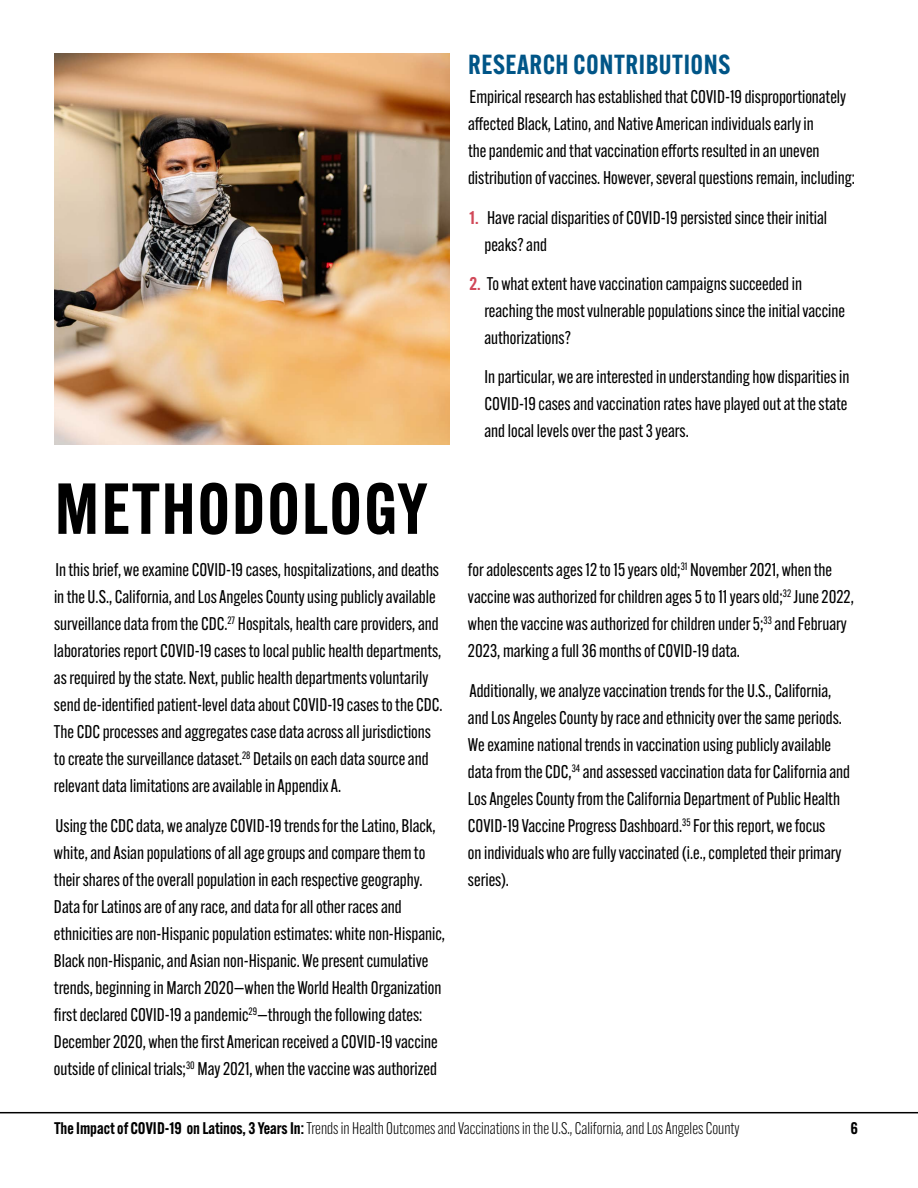
<style>
.page{position:relative;width:918px;height:1188px;background:#fff}
.page>*{position:absolute;margin:0;border:0;box-sizing:border-box;transform-origin:0 0}
.t1{font:600 70.5px "Alternate Gothic ATF";letter-spacing:.02em;color:#000}
.t2{font:600 27px "Alternate Gothic ATF";letter-spacing:.02em;color:#005587}
.t3{font:18px/27px "Alternate Gothic ATF";color:#000}
.t4{font:300 16.5px "Alternate Gothic ATF";color:#000}
.t5{font:600 16.5px "Alternate Gothic ATF";color:#000}
.s1{font-weight:600;color:#d14959}
.s2{font-weight:600}
</style>
<div class="page">
<img style="left:55px;top:53px;width:394px;height:392px">
<hr style="left:0;top:1112px;width:918px;height:1px;background:#000">
<h1 class="t1" style="left:55px;top:464px;width:374px">METHODOLOGY</h1>
<p class="t3" style="left:54px;top:556px;width:390px">In this brief, we examine COVID-19 cases, hospitalizations, and deaths in the U.S., California, and Los Angeles County using publicly available surveillance data from the CDC.<sup>27</sup> Hospitals, health care providers, and laboratories report COVID-19 cases to local public health departments, as required by the state. Next, public health departments voluntarily send de-identified patient-level data about COVID-19 cases to the CDC.<br>The CDC processes and aggregates case data across all jurisdictions to create the surveillance dataset.<sup>28</sup> Details on each data source and relevant data limitations are available in Appendix A.</p>
<p class="t3" style="left:54px;top:812px;width:393px">Using the CDC data, we analyze COVID-19 trends for the Latino, Black, white, and Asian populations of all age groups and compare them to their shares of the overall population in each respective geography.<br>Data for Latinos are of any race, and data for all other races and ethnicities are non-Hispanic population estimates: white non-Hispanic, Black non-Hispanic, and Asian non-Hispanic. We present cumulative trends, beginning in March 2020—when the World Health Organization first declared COVID-19 a pandemic<sup>29</sup>—through the following dates:<br>December 2020, when the first American received a COVID-19 vaccine outside of clinical trials;<sup>30</sup> May 2021, when the vaccine was authorized</p>
<h2 class="t2" style="left:468px;top:47px;width:264px">RESEARCH CONTRIBUTIONS</h2>
<p class="t3" style="left:468px;top:83px;width:389px">Empirical research has established that COVID-19 disproportionately affected Black, Latino, and Native American individuals early in<br>the pandemic and that vaccination efforts resulted in an uneven distribution of vaccines. However, several questions remain, including:</p>
<p class="t3" style="left:484px;top:204px;width:344px;text-indent:-15px"><span class="s1">1.</span> Have racial disparities of COVID-19 persisted since their initial peaks? and</p>
<p class="t3" style="left:484px;top:270px;width:362px;text-indent:-15px"><span class="s1">2.</span> To what extent have vaccination campaigns succeeded in reaching the most vulnerable populations since the initial vaccine authorizations?</p>
<p class="t3" style="left:484px;top:363px;width:366px;text-align:justify">In particular, we are interested in understanding how disparities in COVID-19 cases and vaccination rates have played out at the state and local levels over the past 3 years.</p>
<p class="t3" style="left:468px;top:556px;width:387px">for adolescents ages 12 to 15 years old;<sup>31</sup> November 2021, when the vaccine was authorized for children ages 5 to 11 years old;<sup>32</sup> June 2022, when the vaccine was authorized for children under 5;<sup>33</sup> and February 2023, marking a full 36 months of COVID-19 data.</p>
<p class="t3" style="left:468px;top:677px;width:384px">Additionally, we analyze vaccination trends for the U.S., California, and Los Angeles County by race and ethnicity over the same periods.<br>We examine national trends in vaccination using publicly available data from the CDC,<sup>34</sup> and assessed vaccination data for California and Los Angeles County from the California Department of Public Health COVID-19 Vaccine Progress Dashboard.<sup>35</sup> For this report, we focus<br>on individuals who are fully vaccinated (i.e., completed their primary series).</p>
<p class="t4" style="left:54px;top:1118px;width:687px"><span class="s2">The Impact of COVID-19 on Latinos, 3 Years In:</span> Trends in Health Outcomes and Vaccinations in the U.S., California, and Los Angeles County</p>
<p class="t5" style="left:850px;top:1118px;width:9px">6</p>
</div>
